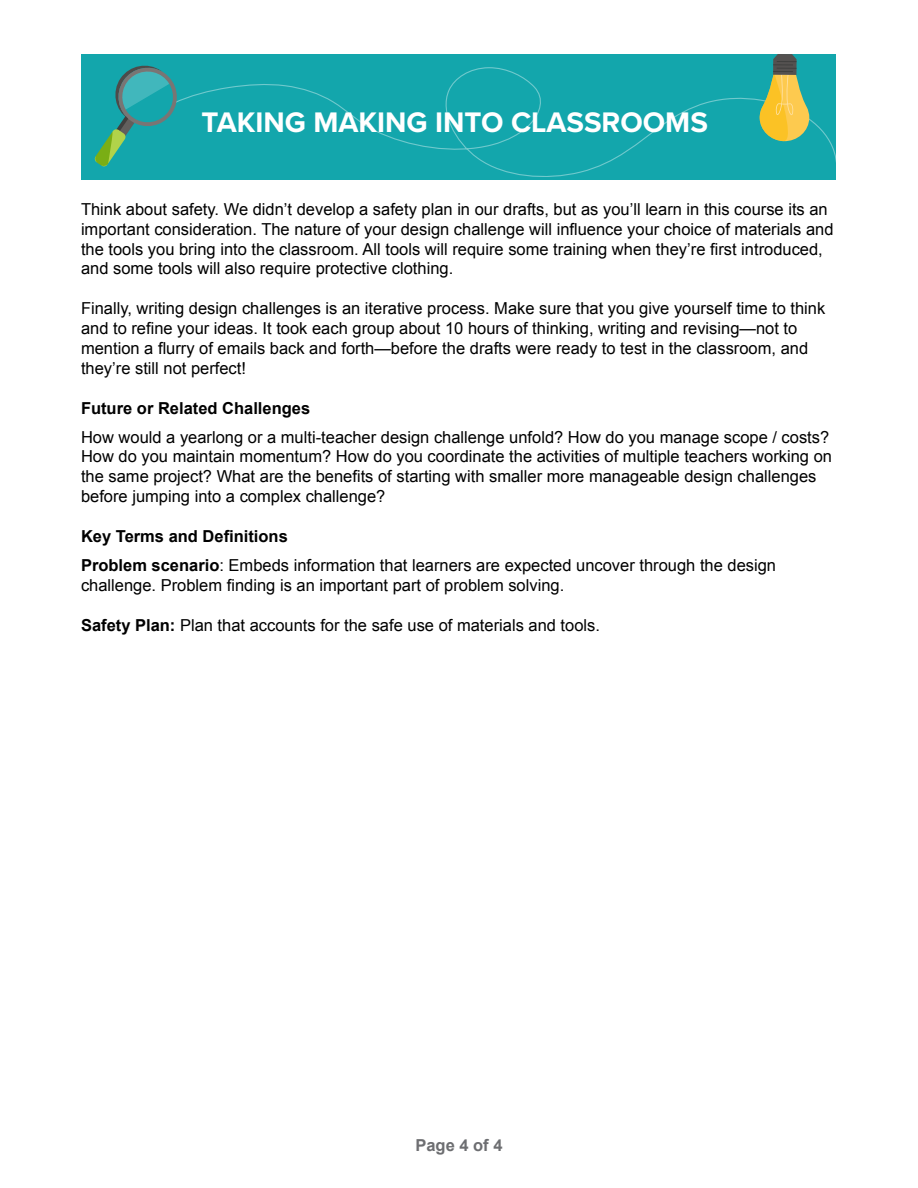
<style>
.page{position:relative;width:918px;height:1188px;background:#fff}
.page>*{position:absolute;margin:0;border:0;box-sizing:border-box;transform-origin:0 0}
.t1{font:700 29.25px "Proxima Nova";color:#fff}
.t2{font:16.5px/19.8px "Arial";color:#000}
.t3{font:700 16.5px "Arial";color:#000}
.t4{font:700 16.5px "Arial";color:#6d6e71}
.s1{font-weight:700}
</style>
<div class="page">
<div style="left:81px;top:54px;width:755px;height:126px;background:#13a6ac"></div>
<svg style="left:181px;top:67px;width:655px;height:110px"></svg>
<svg style="left:760px;top:54px;width:49px;height:88px"></svg>
<svg style="left:94px;top:65px;width:87px;height:102px"></svg>
<h1 class="t1" style="left:201px;top:100px;width:508px">TAKING MAKING INTO CLASSROOMS</h1>
<p class="t2" style="left:81px;top:199px;width:754px">Think about safety. We didn’t develop a safety plan in our drafts, but as you’ll learn in this course its an important consideration. The nature of your design challenge will influence your choice of materials and the tools you bring into the classroom. All tools will require some training when they’re first introduced, and some tools will also require protective clothing.</p>
<p class="t2" style="left:81px;top:299px;width:746px">Finally, writing design challenges is an iterative process. Make sure that you give yourself time to think and to refine your ideas. It took each group about 10 hours of thinking, writing and revising—not to mention a flurry of emails back and forth—before the drafts were ready to test in the classroom, and they’re still not perfect!</p>
<p class="t3" style="left:81px;top:397px;width:231px">Future or Related Challenges</p>
<p class="t2" style="left:81px;top:427px;width:753px">How would a yearlong or a multi-teacher design challenge unfold? How do you manage scope / costs?<br>How do you maintain momentum? How do you coordinate the activities of multiple teachers working on the same project? What are the benefits of starting with smaller more manageable design challenges before jumping into a complex challenge?</p>
<p class="t2" style="left:81px;top:522px;width:697px;line-height:28.8px"><span class="s1">Key Terms and Definitions<br>Problem scenario</span>: Embeds information that learners are expected uncover through the design</p>
<p class="t2" style="left:81px;top:575px;width:485px">challenge. Problem finding is an important part of problem solving.</p>
<p class="t2" style="left:81px;top:615px;width:521px"><span class="s1">Safety Plan:</span> Plan that accounts for the safe use of materials and tools.</p>
<p class="t4" style="left:415px;top:1134px;width:89px">Page 4 of 4</p>
</div>
